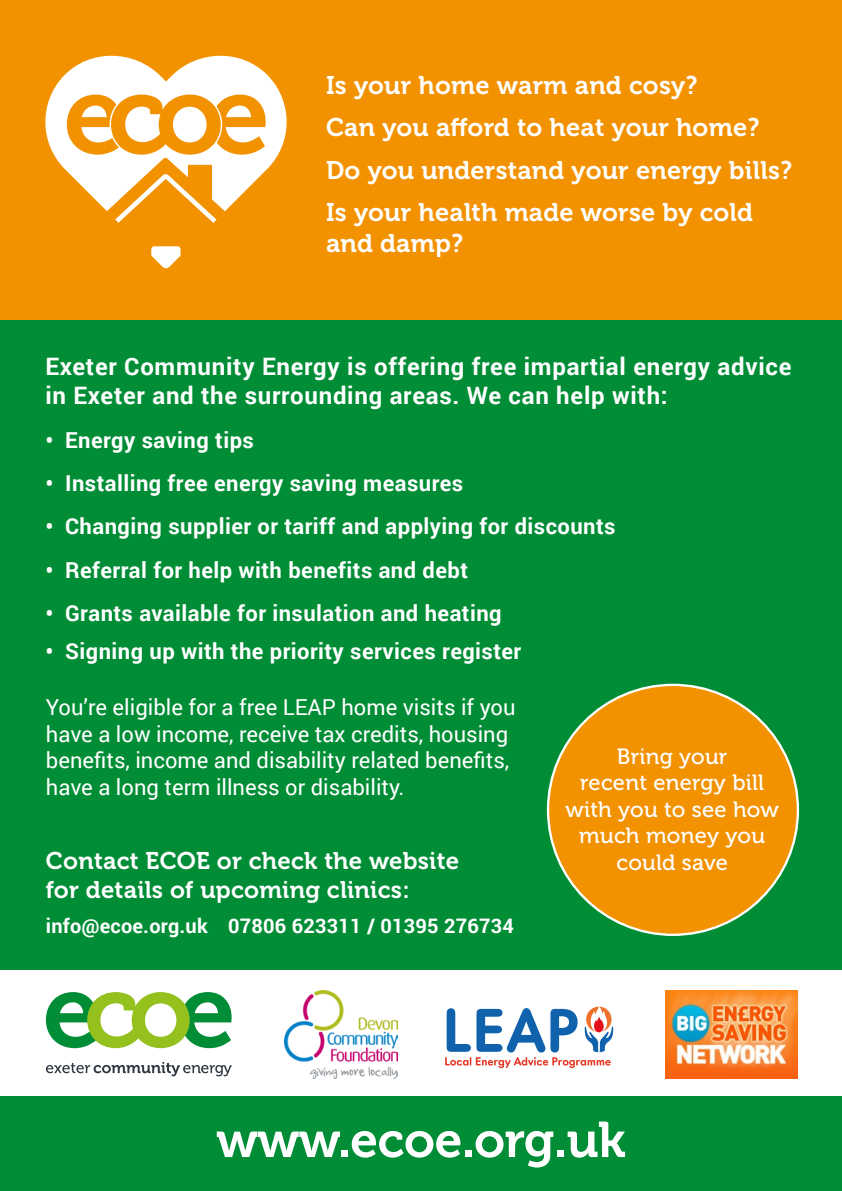
<style>
.page{position:relative;width:842px;height:1191px;background:#008d36}
.page>*{position:absolute;margin:0;border:0;box-sizing:border-box;transform-origin:0 0}
.t1{font:50px "Museo 700";letter-spacing:-.01em;color:#fff}
.t2{font:25.4px/42.6px "Museo 700";letter-spacing:.01em;color:#fff}
.t3{font:700 24px/28.8px "Roboto";letter-spacing:.03em;color:#fff}
.t4{font:24px/28.8px "Museo 700";letter-spacing:.01em;color:#fff}
.t5{font:700 22px "Roboto";letter-spacing:.02em;color:#fff}
.t6{font:22px/26.4px "Roboto";color:#fff}
.t7{font:22px/26.4px "Museo 500";letter-spacing:.01em;color:#fff;text-align:center}
.t8{font:700 20px "Roboto";letter-spacing:.01em;color:#fff}
</style>
<div class="page">
<div style="left:0;top:0;width:842px;height:319px;background:#f39200"></div>
<div style="left:0;top:969px;width:842px;height:126px;background:#fff"></div>
<svg style="left:45px;top:55px;width:242px;height:116px;fill:#fff"></svg>
<svg style="left:67px;top:95px;width:199px;height:174px"></svg>
<svg style="left:445px;top:1006px;width:168px;height:62px"></svg>
<svg style="left:46px;top:992px;width:186px;height:56px"></svg>
<svg style="left:46px;top:1062px;width:186px;height:14px"></svg>
<img style="left:666px;top:990px;width:132px;height:88px">
<img style="left:284px;top:990px;width:113px;height:88px">
<div style="left:548px;top:685px;width:250px;height:249px;background:#f39200;border-radius:50%"></div>
<p class="t2" style="left:326px;top:64px;width:468px">Is your home warm and cosy?<br>Can you afford to heat your home?<br>Do you understand your energy bills?<br>Is your health made worse by cold</p>
<p class="t2" style="left:326px;top:222px;width:139px">and damp?</p>
<p class="t3" style="left:45px;top:351px;width:747px">Exeter Community Energy is offering free impartial energy advice in Exeter and the surrounding areas. We can help with:</p>
<p class="t5" style="left:45px;top:424px;width:210px">• Energy saving tips</p>
<p class="t5" style="left:45px;top:467px;width:419px">• Installing free energy saving measures</p>
<p class="t5" style="left:45px;top:511px;width:572px">• Changing supplier or tariff and applying for discounts</p>
<p class="t5" style="left:45px;top:554px;width:424px">• Referral for help with benefits and debt</p>
<p class="t5" style="left:45px;top:598px;width:458px">• Grants available for insulation and heating</p>
<p class="t5" style="left:45px;top:635px;width:477px">• Signing up with the priority services register</p>
<p class="t6" style="left:46px;top:693px;width:471px">You’re eligible for a free LEAP home visits if you have a low income, receive tax credits, housing benefits, income and disability related benefits, have a long term illness or disability.</p>
<p class="t4" style="left:46px;top:846px;width:415px">Contact ECOE or check the website for details of upcoming clinics:</p>
<p class="t8" style="left:46px;top:912px;width:469px">info@ecoe.org.uk 07806 623311 / 01395 276734</p>
<p class="t7" style="left:565px;top:743px;width:215px">Bring your<br>recent energy bill with you to see how much money you could save</p>
<h1 class="t1" style="left:216px;top:1112px;width:411px">www.ecoe.org.uk</h1>
</div>
